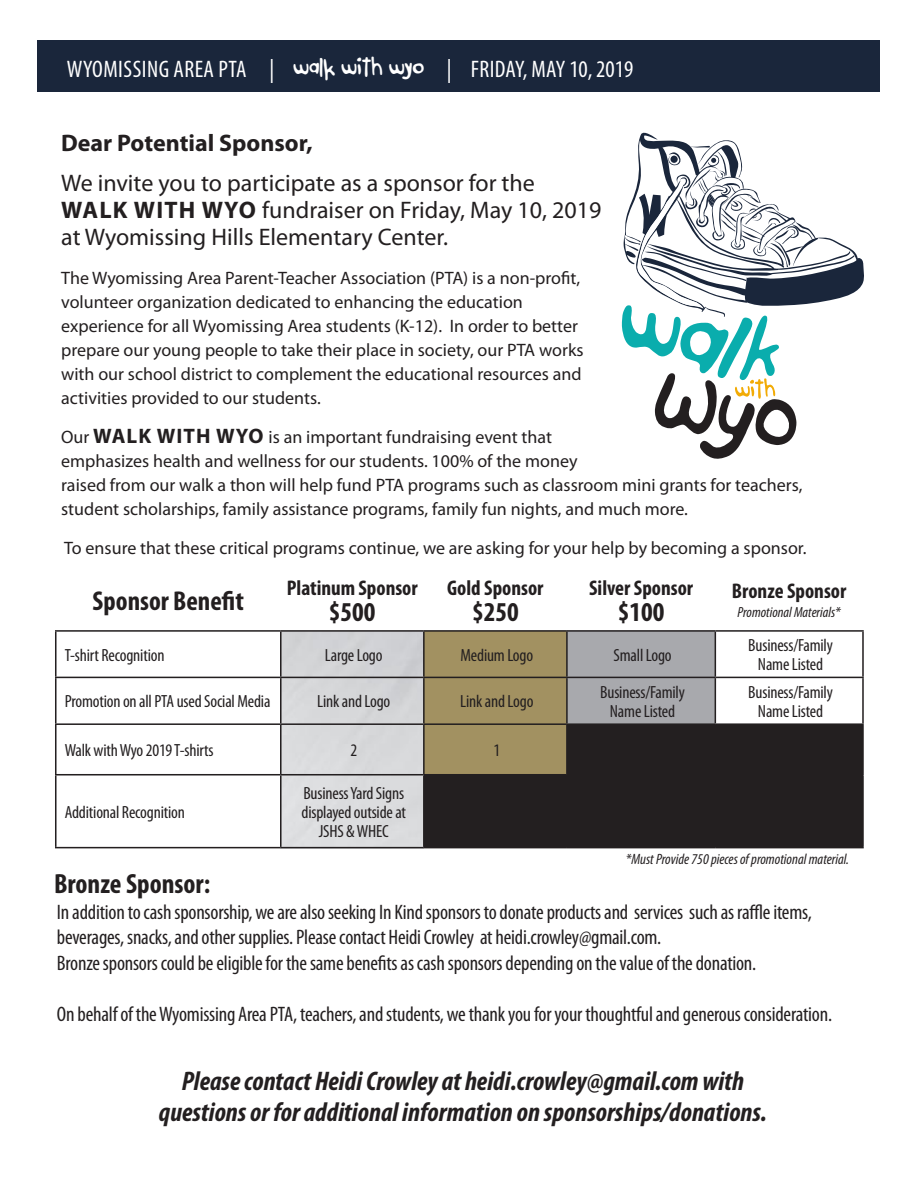
<style>
.page{position:relative;width:918px;height:1188px;background:#fff}
.page>*{position:absolute;margin:0;border:0;box-sizing:border-box;transform-origin:0 0}
.t1{font:700 condensed 27.9px "Myriad Pro";color:#231f20}
.t2{font:700 condensed 27.45px "Myriad Pro";color:#231f20}
.t3{font:italic 700 condensed 27px "Myriad Pro";color:#231f20}
.t4{font:24px "Myriad Pro";color:#231f20}
.t5{font:condensed 24px "Myriad Pro";letter-spacing:.02em;color:#fff}
.t6{font:700 24px "Myriad Pro";color:#231f20}
.t7{font:700 condensed 21.3px "Myriad Pro";color:#231f20}
.t8{font:condensed 21px/25.5px "Myriad Pro";letter-spacing:-.01em;color:#231f20}
.t9{font:18px/24px "Myriad Pro";color:#231f20}
.t10{font:condensed 17.7px/19.2px "Myriad Pro";letter-spacing:-.01em;color:#231f20}
.t11{font:italic condensed 15px "Myriad Pro";color:#231f20}
.t12{font:italic condensed 14.7px "Myriad Pro";color:#231f20}
.s1{font-family:"MTF Hello Again";font-stretch:normal}
.s2{font-weight:700}
.s3{font-weight:700;font-size:21px}
</style>
<div class="page">
<div style="left:37px;top:40px;width:842px;height:52px;background:#1a263b"></div>
<svg style="left:425px;top:632px;width:290px;height:91px;background:#a49c86"></svg>
<svg style="left:425px;top:725px;width:437px;height:122px;background:#332e28"></svg>
<hr style="left:55px;top:632px;width:2px;height:45px;background:#231f20">
<hr style="left:280px;top:632px;width:2px;height:45px;background:#231f20">
<hr style="left:423px;top:632px;width:2px;height:45px;background:#231f20">
<hr style="left:566px;top:632px;width:2px;height:45px;background:#231f20">
<hr style="left:715px;top:632px;width:1px;height:45px;background:#231f20">
<hr style="left:862px;top:632px;width:2px;height:45px;background:#231f20">
<hr style="left:55px;top:677px;width:226px;height:1px;background:#231f20">
<hr style="left:55px;top:678px;width:2px;height:45px;background:#231f20">
<hr style="left:281px;top:677px;width:143px;height:1px;background:#231f20">
<hr style="left:280px;top:678px;width:2px;height:45px;background:#231f20">
<hr style="left:424px;top:677px;width:143px;height:1px;background:#231f20">
<hr style="left:423px;top:678px;width:2px;height:45px;background:#231f20">
<hr style="left:567px;top:677px;width:148px;height:1px;background:#231f20">
<hr style="left:566px;top:678px;width:2px;height:45px;background:#231f20">
<hr style="left:715px;top:677px;width:149px;height:1px;background:#231f20">
<hr style="left:715px;top:678px;width:1px;height:45px;background:#231f20">
<hr style="left:862px;top:678px;width:2px;height:45px;background:#231f20">
<hr style="left:55px;top:723px;width:226px;height:2px;background:#231f20">
<hr style="left:55px;top:725px;width:2px;height:49px;background:#231f20">
<hr style="left:281px;top:723px;width:143px;height:2px;background:#231f20">
<hr style="left:280px;top:725px;width:2px;height:49px;background:#231f20">
<hr style="left:424px;top:723px;width:143px;height:2px;background:#231f20">
<hr style="left:423px;top:725px;width:2px;height:49px;background:#231f20">
<hr style="left:567px;top:723px;width:148px;height:2px;background:#231f20">
<hr style="left:566px;top:725px;width:2px;height:49px;background:#231f20">
<hr style="left:715px;top:723px;width:149px;height:2px;background:#231f20">
<hr style="left:715px;top:725px;width:1px;height:49px;background:#231f20">
<hr style="left:862px;top:725px;width:2px;height:49px;background:#231f20">
<hr style="left:55px;top:774px;width:226px;height:2px;background:#231f20">
<hr style="left:55px;top:776px;width:2px;height:71px;background:#231f20">
<hr style="left:281px;top:774px;width:143px;height:2px;background:#231f20">
<hr style="left:280px;top:776px;width:2px;height:71px;background:#231f20">
<hr style="left:424px;top:774px;width:143px;height:2px;background:#231f20">
<hr style="left:423px;top:776px;width:2px;height:71px;background:#231f20">
<hr style="left:567px;top:774px;width:148px;height:2px;background:#231f20">
<hr style="left:566px;top:776px;width:2px;height:71px;background:#231f20">
<hr style="left:715px;top:774px;width:149px;height:2px;background:#231f20">
<hr style="left:715px;top:776px;width:1px;height:71px;background:#231f20">
<hr style="left:862px;top:776px;width:2px;height:71px;background:#231f20">
<hr style="left:55px;top:847px;width:226px;height:1px;background:#231f20">
<hr style="left:281px;top:847px;width:143px;height:1px;background:#231f20">
<hr style="left:424px;top:847px;width:143px;height:1px;background:#231f20">
<hr style="left:567px;top:847px;width:148px;height:1px;background:#231f20">
<hr style="left:715px;top:847px;width:149px;height:1px;background:#231f20">
<hr style="left:55px;top:630px;width:226px;height:2px;background:#231f20">
<hr style="left:281px;top:630px;width:143px;height:2px;background:#231f20">
<hr style="left:424px;top:630px;width:143px;height:2px;background:#231f20">
<hr style="left:567px;top:630px;width:148px;height:2px;background:#231f20">
<hr style="left:715px;top:630px;width:149px;height:2px;background:#231f20">
<svg style="left:639px;top:132px;width:225px;height:160px"></svg>
<svg style="left:622px;top:139px;width:233px;height:320px"></svg>
<p class="t5" style="left:67px;top:54px;width:568px">WYOMISSING AREA PTA | <span class="s1">walk with wyo</span> | FRIDAY, MAY 10, 2019</p>
<p class="t6" style="left:61px;top:127px;width:253px">Dear Potential Sponsor,</p>
<p class="t4" style="left:61px;top:168px;width:475px">We invite you to participate as a sponsor for the</p>
<p class="t4" style="left:61px;top:195px;width:542px"><span class="s2">WALK WITH WYO</span> fundraiser on Friday, May 10, 2019</p>
<p class="t4" style="left:61px;top:222px;width:388px">at Wyomissing Hills Elementary Center.</p>
<p class="t9" style="left:61px;top:266px;width:520px">The Wyomissing Area Parent-Teacher Association (PTA) is a non-profit,</p>
<p class="t9" style="left:61px;top:290px;width:463px">volunteer organization dedicated to enhancing the education</p>
<p class="t9" style="left:61px;top:314px;width:518px">experience for all Wyomissing Area students (K-12). In order to better</p>
<p class="t9" style="left:61px;top:338px;width:524px">prepare our young people to take their place in society, our PTA works</p>
<p class="t9" style="left:61px;top:362px;width:522px">with our school district to complement the educational resources and</p>
<p class="t9" style="left:61px;top:386px;width:261px">activities provided to our students.</p>
<p class="t9" style="left:61px;top:425px;width:492px">Our <span class="s3">WALK WITH WYO</span> is an important fundraising event that</p>
<p class="t9" style="left:61px;top:449px;width:518px">emphasizes health and wellness for our students. 100% of the money</p>
<p class="t9" style="left:61px;top:473px;width:743px">raised from our walk a thon will help fund PTA programs such as classroom mini grants for teachers, student scholarships, family assistance programs, family fun nights, and much more.</p>
<p class="t9" style="left:64px;top:536px;width:744px">To ensure that these critical programs continue, we are asking for your help by becoming a sponsor.</p>
<p class="t2" style="left:93px;top:584px;width:153px">Sponsor Benefit</p>
<p class="t7" style="left:287px;top:574px;width:132px">Platinum Sponsor</p>
<p class="t2" style="left:329px;top:594px;width:48px">$500</p>
<p class="t7" style="left:447px;top:574px;width:98px">Gold Sponsor</p>
<p class="t2" style="left:472px;top:594px;width:48px">$250</p>
<p class="t7" style="left:589px;top:574px;width:106px">Silver Sponsor</p>
<p class="t2" style="left:618px;top:594px;width:48px">$100</p>
<p class="t10" style="left:65px;top:645px;width:101px">T-shirt Recognition</p>
<p class="t10" style="left:325px;top:645px;width:59px">Large Logo</p>
<p class="t10" style="left:461px;top:645px;width:74px">Medium Logo</p>
<p class="t10" style="left:614px;top:645px;width:60px">Small Logo</p>
<p class="t10" style="left:65px;top:692px;width:207px">Promotion on all PTA used Social Media</p>
<p class="t10" style="left:317px;top:692px;width:75px">Link and Logo</p>
<p class="t10" style="left:460px;top:692px;width:75px">Link and Logo</p>
<p class="t10" style="left:65px;top:740px;width:150px">Walk with Wyo 2019 T-shirts</p>
<p class="t10" style="left:350px;top:740px;width:8px">2</p>
<p class="t10" style="left:493px;top:740px;width:8px">1</p>
<p class="t10" style="left:65px;top:802px;width:122px">Additional Recognition</p>
<p class="t10" style="left:302px;top:783px;width:106px">Business Yard Signs displayed outside at</p>
<p class="t10" style="left:319px;top:821px;width:72px">JSHS &amp; WHEC</p>
<p class="t10" style="left:600px;top:682px;width:86px">Business/Family</p>
<p class="t10" style="left:610px;top:701px;width:67px">Name Listed</p>
<p class="t7" style="left:732px;top:578px;width:116px">Bronze Sponsor</p>
<p class="t12" style="left:738px;top:604px;width:105px">Promotional Materials*</p>
<p class="t10" style="left:748px;top:636px;width:86px">Business/Family</p>
<p class="t10" style="left:758px;top:655px;width:67px">Name Listed</p>
<p class="t10" style="left:748px;top:682px;width:86px">Business/Family</p>
<p class="t10" style="left:758px;top:701px;width:67px">Name Listed</p>
<p class="t11" style="left:626px;top:850px;width:225px">*Must Provide 750 pieces of promotional material.</p>
<p class="t1" style="left:54px;top:867px;width:158px">Bronze Sponsor:</p>
<p class="t8" style="left:57px;top:899px;width:756px">In addition to cash sponsorship, we are also seeking In Kind sponsors to donate products and services such as raffle items, beverages, snacks, and other supplies. Please contact Heidi Crowley at heidi.crowley@gmail.com.</p>
<p class="t8" style="left:57px;top:950px;width:701px">Bronze sponsors could be eligible for the same benefits as cash sponsors depending on the value of the donation.</p>
<p class="t8" style="left:57px;top:1001px;width:777px">On behalf of the Wyomissing Area PTA, teachers, and students, we thank you for your thoughtful and generous consideration.</p>
<p class="t3" style="left:182px;top:1064px;width:564px">Please contact Heidi Crowley at heidi.crowley@gmail.com with</p>
<p class="t3" style="left:159px;top:1096px;width:610px">questions or for additional information on sponsorships/donations.</p>
</div>
